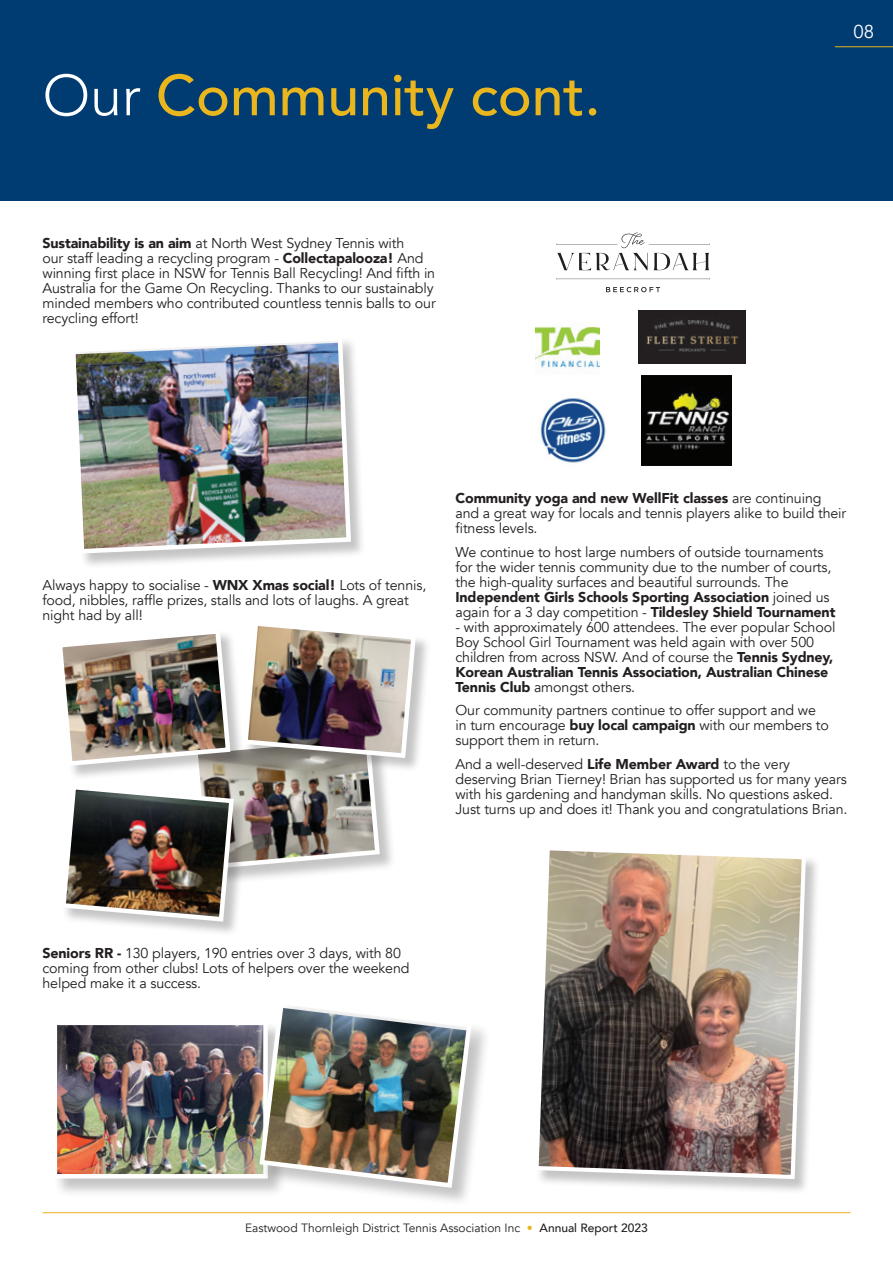
<style>
.page{position:relative;width:893px;height:1263px;background:#fff}
.page>*{position:absolute;margin:0;border:0;box-sizing:border-box;transform-origin:0 0}
.t1{font:500 57.15px "Avenir";color:#e9b61e}
.t2{font:18.6px "Avenir";color:#fff}
.t3{font:14.25px/15px "Avenir";letter-spacing:-.01em;color:#231f20}
.t4{font:12px "Avenir";color:#231f20}
.s1{font-weight:300;color:#fff}
.s2{font-weight:900}
.s3{color:#e9b61e}
.s4{font-weight:500}
</style>
<div class="page">
<hr style="left:43px;top:1212px;width:807px;height:1px;background:#e9b61e">
<div style="left:0;top:0;width:893px;height:201px;background:#003b71"></div>
<hr style="left:835px;top:46px;width:58px;height:1px;background:#e9b61e">
<div style="left:71px;top:336px;width:295px;height:233px;background:#231f20;opacity:.26"></div>
<img style="left:71px;top:336px;width:282px;height:220px">
<div style="left:53px;top:1021px;width:234px;height:177px;background:#231f20;opacity:.26"></div>
<img style="left:58px;top:1025px;width:199px;height:148px">
<div style="left:53px;top:1020px;width:215px;height:158px;border:4px solid #fff"></div>
<div style="left:260px;top:1000px;width:231px;height:207px;background:#231f20;opacity:.26"></div>
<img style="left:257px;top:1000px;width:217px;height:190px">
<img style="left:536px;top:324px;width:64px;height:45px">
<img style="left:638px;top:310px;width:108px;height:54px">
<img style="left:641px;top:375px;width:90px;height:90px">
<img style="left:540px;top:398px;width:66px;height:65px">
<svg style="left:557px;top:278px;width:152px;height:2px"></svg>
<svg style="left:557px;top:233px;width:152px;height:37px"></svg>
<svg style="left:606px;top:287px;width:54px;height:5px"></svg>
<div style="left:535px;top:846px;width:286px;height:348px;background:#231f20;opacity:.26"></div>
<img style="left:535px;top:846px;width:273px;height:335px">
<div style="left:62px;top:785px;width:187px;height:152px;background:#231f20;opacity:.26"></div>
<div style="left:244px;top:622px;width:187px;height:151px;background:#231f20;opacity:.26"></div>
<img style="left:62px;top:622px;width:356px;height:302px">
<h1 class="t1" style="left:43px;top:46px;width:559px"><span class="s1">Our</span> Community cont.</h1>
<p class="t3" style="left:43px;top:236px;width:395px"><span class="s2">Sustainability is an aim</span> at North West Sydney Tennis with<br>our staff leading a recycling program - <span class="s2">Collectapalooza!</span> And winning first place in NSW for Tennis Ball Recycling! And fifth in Australia for the Game On Recycling. Thanks to our sustainably minded members who contributed countless tennis balls to our recycling effort!</p>
<h2 class="t2" style="left:854px;top:21px;width:22px">08</h2>
<p class="t3" style="left:43px;top:578px;width:385px">Always happy to socialise - <span class="s2">WNX Xmas social!</span> Lots of tennis, food, nibbles, raffle prizes, stalls and lots of laughs. A great night had by all!</p>
<p class="t3" style="left:455px;top:491px;width:392px"><span class="s2">Community yoga and new WellFit classes</span> are continuing and a great way for locals and tennis players alike to build their fitness levels.</p>
<p class="t3" style="left:455px;top:545px;width:381px">We continue to host large numbers of outside tournaments for the wider tennis community due to the number of courts, the high-quality surfaces and beautiful surrounds. The <span class="s2">Independent Girls Schools Sporting Association</span> joined us again for a 3 day competition - <span class="s2">Tildesley Shield Tournament</span></p>
<p class="t3" style="left:455px;top:620px;width:381px">- with approximately 600 attendees. The ever popular School Boy School Girl Tournament was held again with over 500 children from across NSW. And of course the <span class="s2">Tennis Sydney, Korean Australian Tennis Association, Australian Chinese Tennis Club</span> amongst others.</p>
<p class="t3" style="left:455px;top:703px;width:375px">Our community partners continue to offer support and we in turn encourage <span class="s2">buy local campaign</span> with our members to support them in return.</p>
<p class="t3" style="left:455px;top:757px;width:394px">And a well-deserved <span class="s2">Life Member Award</span> to the very deserving Brian Tierney! Brian has supported us for many years with his gardening and handyman skills. No questions asked.<br>Just turns up and does it! Thank you and congratulations Brian.</p>
<p class="t3" style="left:43px;top:946px;width:369px"><span class="s2">Seniors RR -</span> 130 players, 190 entries over 3 days, with 80 coming from other clubs! Lots of helpers over the weekend helped make it a success.</p>
<p class="t4" style="left:245px;top:1221px;width:404px">Eastwood Thornleigh District Tennis Association Inc <span class="s3">•</span> <span class="s4">Annual Report 2023</span></p>
</div>
